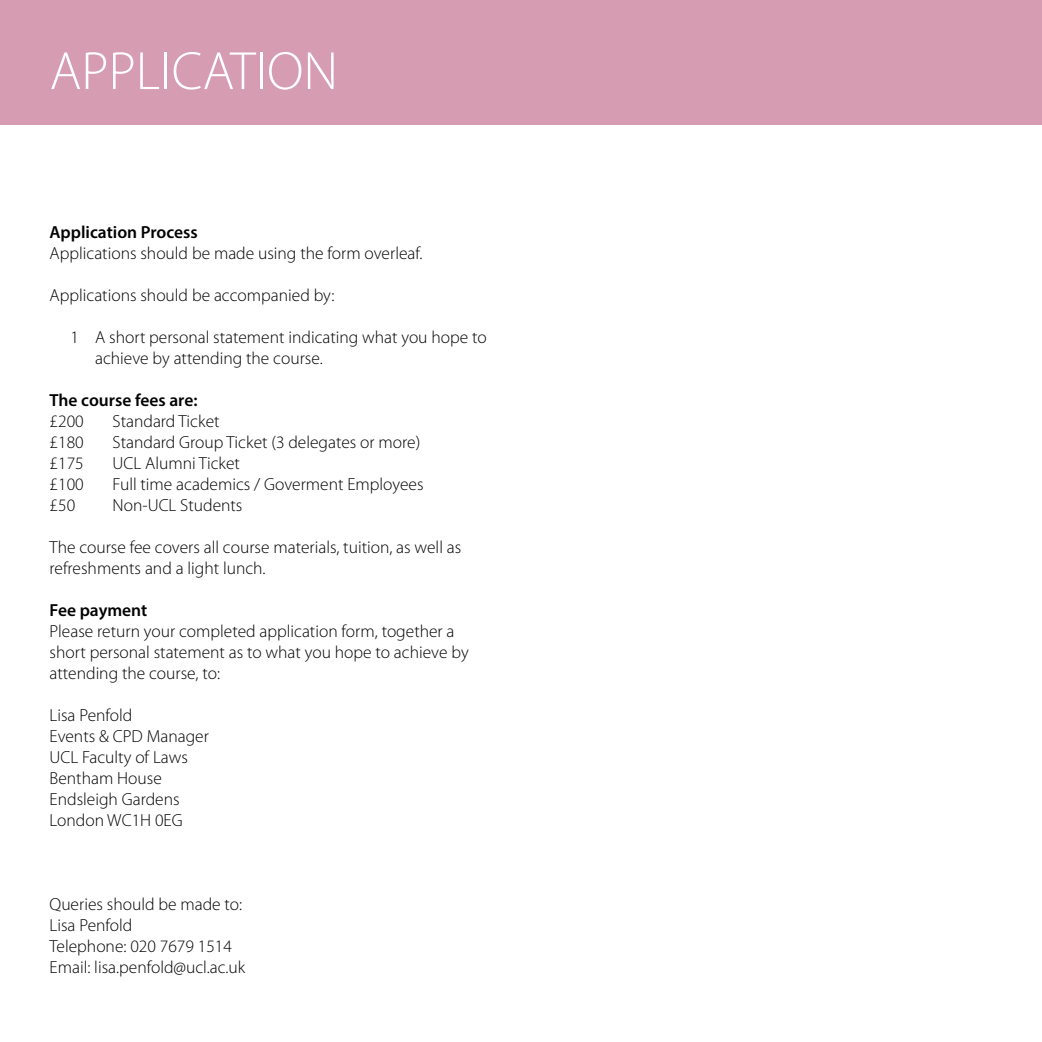
<style>
.page{position:relative;width:1042px;height:1042px;background:#fff}
.page>*{position:absolute;margin:0;border:0;box-sizing:border-box;transform-origin:0 0}
.t1{font:300 54.25px "Myriad Pro";color:#fff}
.t2{font:300 17.5px/21px "Myriad Pro";color:#000}
.t3{font:600 17.5px "Myriad Pro";color:#000}
</style>
<div class="page">
<div style="left:0;top:0;width:1042px;height:124px;background:#d69cb2"></div>
<h1 class="t1" style="left:50px;top:41px;width:290px">APPLICATION</h1>
<p class="t3" style="left:50px;top:221px;width:150px">Application Process</p>
<p class="t2" style="left:50px;top:243px;width:374px">Applications should be made using the form overleaf.</p>
<p class="t2" style="left:50px;top:285px;width:286px">Applications should be accompanied by:</p>
<p class="t2" style="left:95px;top:327px;width:393px;text-indent:-24px">1 A short personal statement indicating what you hope to achieve by attending the course.</p>
<p class="t3" style="left:50px;top:389px;width:149px">The course fees are:</p>
<p class="t2" style="left:50px;top:411px;width:36px">£200</p>
<p class="t2" style="left:113px;top:411px;width:108px">Standard Ticket</p>
<p class="t2" style="left:50px;top:432px;width:36px">£180</p>
<p class="t2" style="left:113px;top:432px;width:309px">Standard Group Ticket (3 delegates or more)</p>
<p class="t2" style="left:50px;top:453px;width:36px">£175</p>
<p class="t2" style="left:113px;top:453px;width:129px">UCL Alumni Ticket</p>
<p class="t2" style="left:50px;top:474px;width:36px">£100</p>
<p class="t2" style="left:113px;top:474px;width:312px">Full time academics / Goverment Employees</p>
<p class="t2" style="left:50px;top:495px;width:27px">£50</p>
<p class="t2" style="left:113px;top:495px;width:131px">Non-UCL Students</p>
<p class="t2" style="left:50px;top:537px;width:413px">The course fee covers all course materials, tuition, as well as refreshments and a light lunch.</p>
<p class="t3" style="left:50px;top:599px;width:99px">Fee payment</p>
<p class="t2" style="left:50px;top:621px;width:420px">Please return your completed application form, together a short personal statement as to what you hope to achieve by attending the course, to:</p>
<p class="t2" style="left:50px;top:705px;width:161px">Lisa Penfold<br>Events &amp; CPD Manager<br>UCL Faculty of Laws<br>Bentham House<br>Endsleigh Gardens<br>London WC1H 0EG</p>
<p class="t2" style="left:50px;top:894px;width:197px">Queries should be made to:<br>Lisa Penfold<br>Telephone: 020 7679 1514<br>Email: lisa.penfold@ucl.ac.uk</p>
</div>
